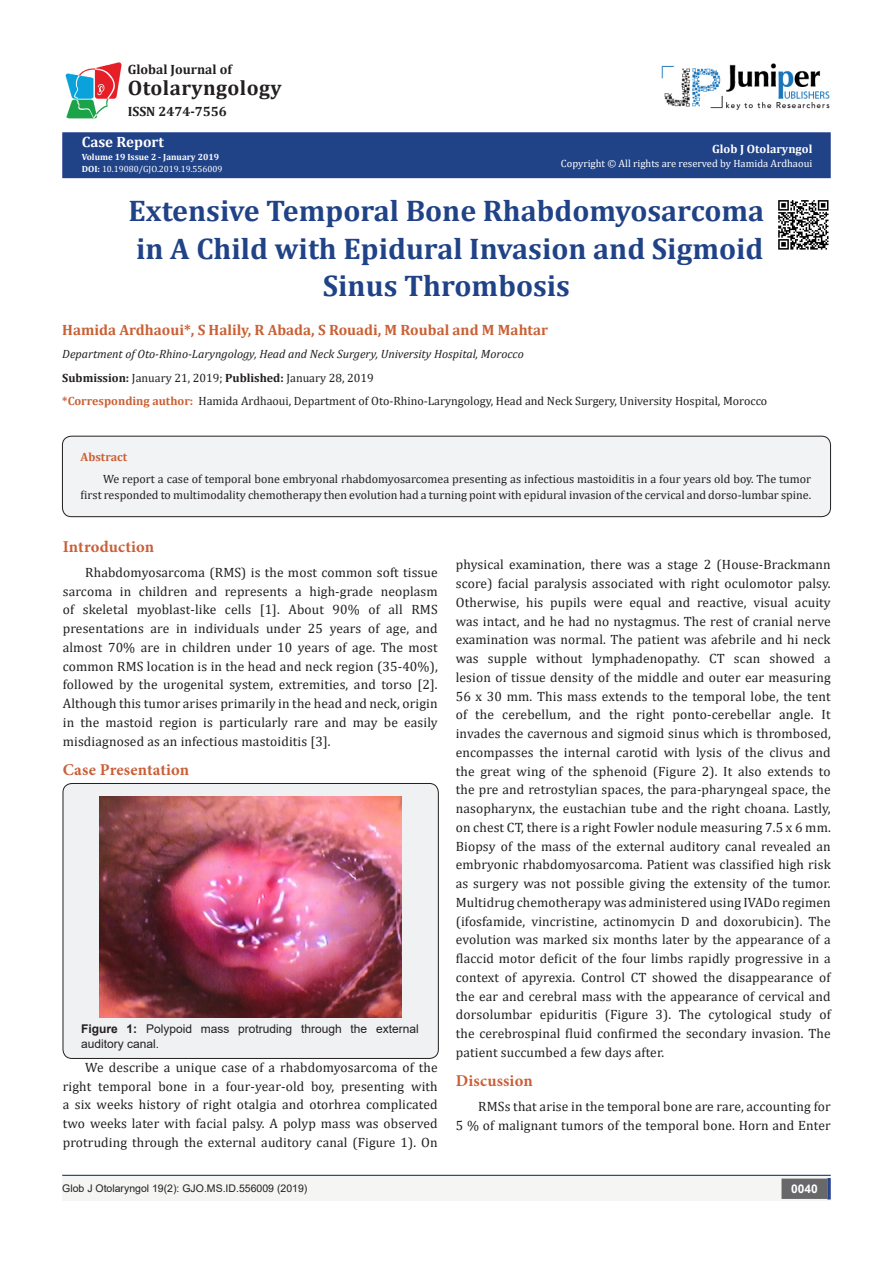
<style>
.page{position:relative;width:893px;height:1263px;background:#fff}
.page>*{position:absolute;margin:0;border:0;box-sizing:border-box;transform-origin:0 0}
.t1{font:700 30px/37.5px "Cambria";color:#204287}
.t2{font:700 21px "Cambria";letter-spacing:.02em;color:#231f20}
.No_Spacing{font:700 16.5px "Minion Pro";letter-spacing:.01em;color:#ca5f37}
.t3{font:700 15px "Cambria";color:#ca6035}
.t4{font:700 15px "Cambria";color:#fff}
.No_Spacing-2{font:13.5px/18.8px "Cambria";letter-spacing:.01em;color:#231f20;text-align:justify}
.t5{font:700 13.5px "Cambria";color:#231f20}
.t6{font:12px/15.8px "Cambria";color:#231f20;text-align:right}
.t7{font:italic 12px "Cambria";color:#231f20}
.t8{font:12px/14.4px "Arial";color:#231f20}
.t9{font:700 12px "Cambria";color:#fff}
.t10{font:700 12px "Cambria";color:#ca6035}
.t11{font:700 12px "Arial";color:#fff}
.t12{font:10.5px "Cambria";color:#fff}
.t13{font:10.5px "Arial";color:#231f20}
.t14{font:9px "Cambria";color:#fff}
.t15{font:700 9px "Cambria";color:#fff}
.s1{font-weight:700}
.s2{font-weight:700;color:#ca6035}
</style>
<div class="page">
<div style="left:63px;top:133px;width:767px;height:44px;background:#204287"></div>
<div style="left:62px;top:132px;width:769px;height:46px;border:2px solid #253f8e"></div>
<div style="left:62px;top:1175px;width:494px;height:26px;background:#f5f5f4"></div>
<div style="left:510px;top:1175px;width:321px;height:26px;background:#f5f5f4"></div>
<div style="left:782px;top:1179px;width:45px;height:19px;background:#68676a"></div>
<div style="left:781px;top:1178px;width:46px;height:21px;border:2px solid #68676a"></div>
<svg style="left:827px;top:1178px;width:4px;height:21px"></svg>
<img style="left:662px;top:63px;width:168px;height:47px">
<div style="left:63px;top:783px;width:375px;height:275px;background:#f0f1f2;border-radius:9px"></div>
<div style="left:63px;top:783px;width:375px;height:276px;border:1px solid #231f20;border-radius:9px"></div>
<img style="left:100px;top:796px;width:302px;height:221px">
<img style="left:65px;top:62px;width:57px;height:58px">
<hr style="left:62px;top:1175px;width:769px;height:1px;background:#253f8e">
<div style="left:62px;top:436px;width:768px;height:81px;background:#f2f3f4;border-radius:9px"></div>
<div style="left:62px;top:436px;width:769px;height:81px;border:1px solid #231f20;border-radius:9px"></div>
<img style="left:778px;top:200px;width:51px;height:50px">
<p class="t5" style="left:128px;top:60px;width:105px">Global Journal of</p>
<p class="t2" style="left:128px;top:73px;width:155px">Otolaryngology</p>
<p class="t5" style="left:128px;top:102px;width:101px">ISSN 2474-7556</p>
<p class="t4" style="left:82px;top:132px;width:84px">Case Report</p>
<p class="t15" style="left:82px;top:150px;width:139px">Volume 19 Issue 2 - January 2019</p>
<p class="t14" style="left:82px;top:163px;width:142px"><span class="s1">DOI:</span> 10.19080/GJO.2019.19.556009</p>
<p class="t9" style="left:712px;top:140px;width:102px">Glob J Otolaryngol</p>
<p class="t12" style="left:561px;top:157px;width:253px">Copyright © All rights are reserved by Hamida Ardhaoui</p>
<p class="t1" style="left:129px;top:191px;width:637px">Extensive Temporal Bone Rhabdomyosarcoma in A Child with Epidural Invasion and Sigmoid</p>
<p class="t1" style="left:323px;top:266px;width:249px">Sinus Thrombosis</p>
<p class="t3" style="left:62px;top:319px;width:487px">Hamida Ardhaoui*, S Halily, R Abada, S Rouadi, M Roubal and M Mahtar</p>
<p class="t7" style="left:62px;top:346px;width:463px">Department of Oto-Rhino-Laryngology, Head and Neck Surgery, University Hospital, Morocco</p>
<p class="t6" style="left:62px;top:370px;width:313px"><span class="s1">Submission:</span> January 21, 2019; <span class="s1">Published:</span> January 28, 2019</p>
<p class="t6" style="left:62px;top:393px;width:707px"><span class="s2">*Corresponding author:</span> Hamida Ardhaoui, Department of Oto-Rhino-Laryngology, Head and Neck Surgery, University Hospital, Morocco</p>
<p class="t10" style="left:81px;top:449px;width:48px">Abstract</p>
<p class="t6" style="left:81px;top:471px;width:732px">We report a case of temporal bone embryonal rhabdomyosarcomea presenting as infectious mastoiditis in a four years old boy. The tumor first responded to multimodality chemotherapy then evolution had a turning point with epidural invasion of the cervical and dorso-lumbar spine.</p>
<p class="No_Spacing" style="left:63px;top:535px;width:93px">Introduction</p>
<p class="No_Spacing-2" style="left:63px;top:563px;width:376px;text-indent:22px">Rhabdomyosarcoma (RMS) is the most common soft tissue sarcoma in children and represents a high-grade neoplasm of skeletal myoblast-like cells [1]. About 90% of all RMS presentations are in individuals under 25 years of age, and almost 70% are in children under 10 years of age. The most common RMS location is in the head and neck region (35-40%), followed by the urogenital system, extremities, and torso [2].<br>Although this tumor arises primarily in the head and neck, origin in the mastoid region is particularly rare and may be easily misdiagnosed as an infectious mastoiditis [3].</p>
<p class="No_Spacing" style="left:63px;top:758px;width:128px">Case Presentation</p>
<p class="t8" style="left:81px;top:1022px;width:339px"><span class="s1">Figure 1:</span> Polypoid mass protruding through the external auditory canal.</p>
<p class="No_Spacing-2" style="left:63px;top:1058px;width:376px;text-indent:22px">We describe a unique case of a rhabdomyosarcoma of the right temporal bone in a four-year-old boy, presenting with a six weeks history of right otalgia and otorhrea complicated two weeks later with facial palsy. A polyp mass was observed protruding through the external auditory canal (Figure 1). On</p>
<p class="No_Spacing-2" style="left:456px;top:555px;width:377px">physical examination, there was a stage 2 (House-Brackmann score) facial paralysis associated with right oculomotor palsy.<br>Otherwise, his pupils were equal and reactive, visual acuity was intact, and he had no nystagmus. The rest of cranial nerve examination was normal. The patient was afebrile and hi neck was supple without lymphadenopathy. CT scan showed a lesion of tissue density of the middle and outer ear measuring 56 x 30 mm. This mass extends to the temporal lobe, the tent of the cerebellum, and the right ponto-cerebellar angle. It invades the cavernous and sigmoid sinus which is thrombosed, encompasses the internal carotid with lysis of the clivus and the great wing of the sphenoid (Figure 2). It also extends to the pre and retrostylian spaces, the para-pharyngeal space, the nasopharynx, the eustachian tube and the right choana. Lastly, on chest CT, there is a right Fowler nodule measuring 7.5 x 6 mm.<br>Biopsy of the mass of the external auditory canal revealed an embryonic rhabdomyosarcoma. Patient was classified high risk as surgery was not possible giving the extensity of the tumor.<br>Multidrug chemotherapy was administered using IVADo regimen (ifosfamide, vincristine, actinomycin D and doxorubicin). The evolution was marked six months later by the appearance of a flaccid motor deficit of the four limbs rapidly progressive in a context of apyrexia. Control CT showed the disappearance of the ear and cerebral mass with the appearance of cervical and dorsolumbar epiduritis (Figure 3). The cytological study of the cerebrospinal fluid confirmed the secondary invasion. The patient succumbed a few days after.</p>
<p class="No_Spacing" style="left:456px;top:1069px;width:78px">Discussion</p>
<p class="No_Spacing-2" style="left:456px;top:1097px;width:376px;text-align:right">RMSs that arise in the temporal bone are rare, accounting for<br>5 % of malignant tumors of the temporal bone. Horn and Enter</p>
<p class="t13" style="left:62px;top:1180px;width:247px">Glob J Otolaryngol 19(2): GJO.MS.ID.556009 (2019)</p>
<p class="t11" style="left:791px;top:1180px;width:28px">0040</p>
</div>
